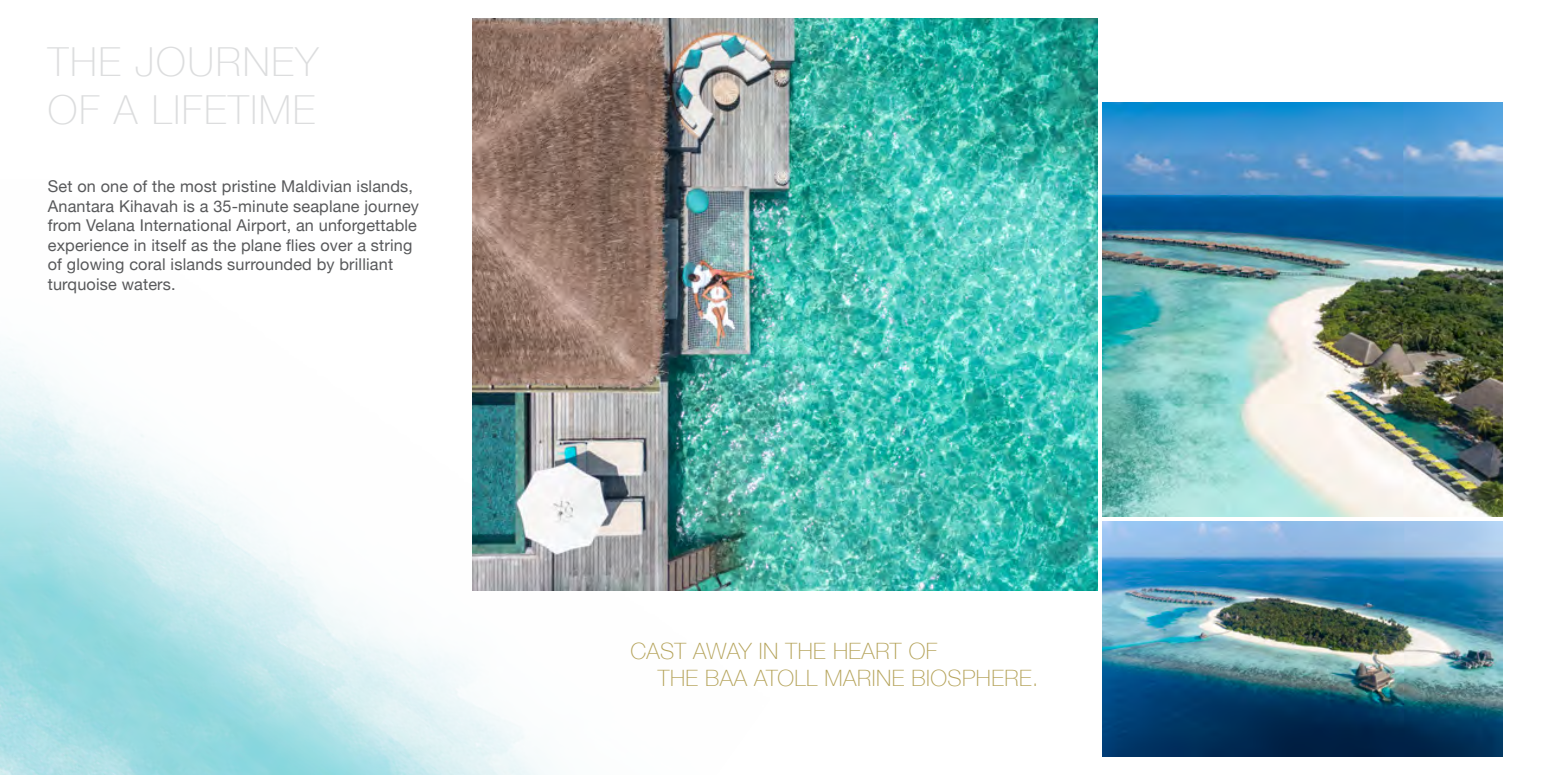
<style>
.page{position:relative;width:1550px;height:775px;background:#fff}
.page>*{position:absolute;margin:0;border:0;box-sizing:border-box;transform-origin:0 0}
.t1{font:100 40px/48px "Helvetica Neue";letter-spacing:.04em;color:#dcddde}
.t2{font:100 22.5px/27px "Helvetica Neue";letter-spacing:.02em;color:#b4a258}
.t3{font:16.25px/19.5px "Helvetica Neue";letter-spacing:.01em;color:#58595b}
</style>
<div class="page">
<img style="left:0;top:128px;width:542px;height:647px">
<img style="left:1102px;top:521px;width:400px;height:235px">
<img style="left:473px;top:19px;width:625px;height:572px">
<img style="left:1102px;top:102px;width:400px;height:415px">
<h1 class="t1" style="left:48px;top:36px;width:272px">THE JOURNEY<br>OF A LIFETIME</h1>
<p class="t3" style="left:48px;top:178px;width:373px">Set on one of the most pristine Maldivian islands, Anantara Kihavah is a 35-minute seaplane journey from Velana International Airport, an unforgettable experience in itself as the plane flies over a string of glowing coral islands surrounded by brilliant turquoise waters.</p>
<h2 class="t2" style="left:658px;top:637px;width:382px;text-indent:-27px">CAST AWAY IN THE HEART OF<br>THE BAA ATOLL MARINE BIOSPHERE.</h2>
</div>
